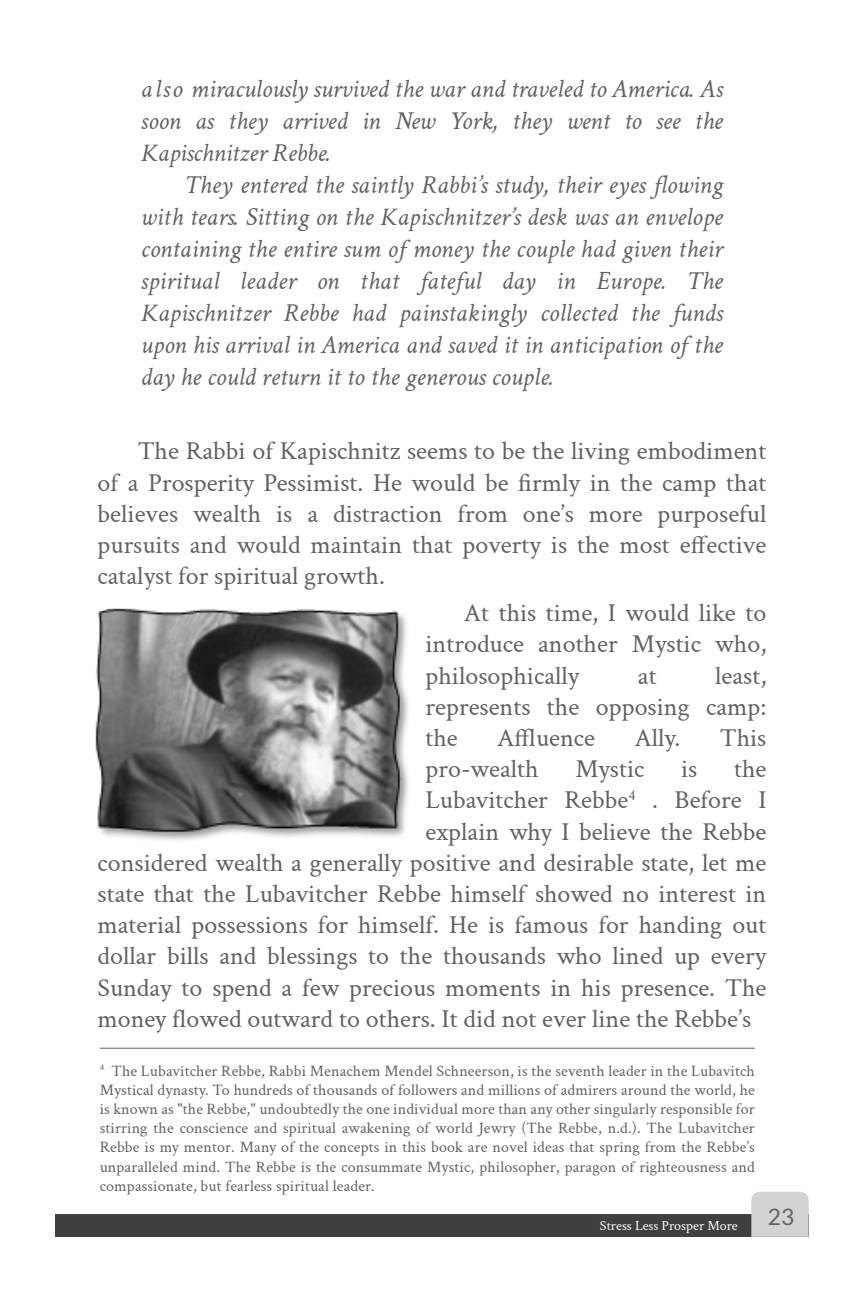
<style>
.page{position:relative;width:864px;height:1296px;background:#fff}
.page>*{position:absolute;margin:0;border:0;box-sizing:border-box;transform-origin:0 0}
.t1{font:26px/31.2px "Crimson Text";color:#606160;text-align:justify}
.t2{font:italic 26px/32px "Crimson Text";letter-spacing:-.005em;color:#606160;text-align:justify}
.t3{font:22.6px "Lato";color:#606160}
.t4{font:16px/19.2px "Crimson Text";letter-spacing:.01em;color:#606160;text-align:justify}
.t5{font:14px "Crimson Text";color:#fff}
</style>
<div class="page">
<hr style="left:100px;top:1048px;width:655px;height:1px;background:#606160">
<img style="left:95px;top:608px;width:313px;height:233px">
<div style="left:55px;top:1214px;width:754px;height:23px;background:#413f41"></div>
<div style="left:751px;top:1192px;width:58px;height:45px;background:#d2d3d3"></div>
<p class="t2" style="left:141px;top:71px;width:584px">also miraculously survived the war and traveled to America. As soon as they arrived in New York, they went to see the Kapischnitzer Rebbe.</p>
<p class="t2" style="left:141px;top:167px;width:584px;text-indent:44px">They entered the saintly Rabbi’s study, their eyes flowing with tears. Sitting on the Kapischnitzer’s desk was an envelope containing the entire sum of money the couple had given their spiritual leader on that fateful day in Europe. The Kapischnitzer Rebbe had painstakingly collected the funds upon his arrival in America and saved it in anticipation of the day he could return it to the generous couple.</p>
<p class="t1" style="left:98px;top:434px;width:670px;text-indent:40px">The Rabbi of Kapischnitz seems to be the living embodiment of a Prosperity Pessimist. He would be firmly in the camp that believes wealth is a distraction from one’s more purposeful pursuits and would maintain that poverty is the most effective catalyst for spiritual growth.</p>
<p class="t1" style="left:426px;top:596px;width:342px;text-indent:38px">At this time, I would like to introduce another Mystic who, philosophically</p>
<p class="t1" style="left:426px;top:659px;width:342px;text-indent:290px">least, represents the opposing camp: the</p>
<p class="t1" style="left:638px;top:659px;width:20px">at</p>
<p class="t1" style="left:497px;top:721px;width:99px">Affluence</p>
<p class="t1" style="left:634px;top:721px;width:48px">Ally.</p>
<p class="t1" style="left:720px;top:721px;width:48px">This</p>
<p class="t1" style="left:426px;top:752px;width:115px">pro-wealth</p>
<p class="t1" style="left:575px;top:752px;width:71px">Mystic</p>
<p class="t1" style="left:681px;top:752px;width:18px">is</p>
<p class="t1" style="left:734px;top:752px;width:34px">the</p>
<p class="t1" style="left:426px;top:783px;width:342px">Lubavitcher Rebbe<sup>4</sup> . Before I</p>
<p class="t1" style="left:426px;top:815px;width:342px">explain why I believe the Rebbe</p>
<p class="t1" style="left:98px;top:846px;width:670px">considered wealth a generally positive and desirable state, let me</p>
<p class="t1" style="left:98px;top:877px;width:670px">state that the Lubavitcher Rebbe himself showed no interest in</p>
<p class="t1" style="left:98px;top:908px;width:670px">material possessions for himself. He is famous for handing out</p>
<p class="t1" style="left:98px;top:939px;width:670px">dollar bills and blessings to the thousands who lined up every</p>
<p class="t1" style="left:98px;top:971px;width:670px">Sunday to spend a few precious moments in his presence. The</p>
<p class="t1" style="left:98px;top:1002px;width:655px">money flowed outward to others. It did not ever line the Rebbe’s</p>
<p class="t4" style="left:100px;top:1060px;width:657px"><sup>4</sup> The Lubavitcher Rebbe, Rabbi Menachem Mendel Schneerson, is the seventh leader in the Lubavitch Mystical dynasty. To hundreds of thousands of followers and millions of admirers around the world, he is known as "the Rebbe," undoubtedly the one individual more than any other singularly responsible for stirring the conscience and spiritual awakening of world Jewry (The Rebbe, n.d.). The Lubavitcher Rebbe is my mentor. Many of the concepts in this book are novel ideas that spring from the Rebbe’s unparalleled mind. The Rebbe is the consummate Mystic, philosopher, paragon of righteousness and compassionate, but fearless spiritual leader.</p>
<p class="t5" style="left:600px;top:1216px;width:139px">Stress Less Prosper More</p>
<p class="t3" style="left:768px;top:1204px;width:28px">23</p>
</div>
